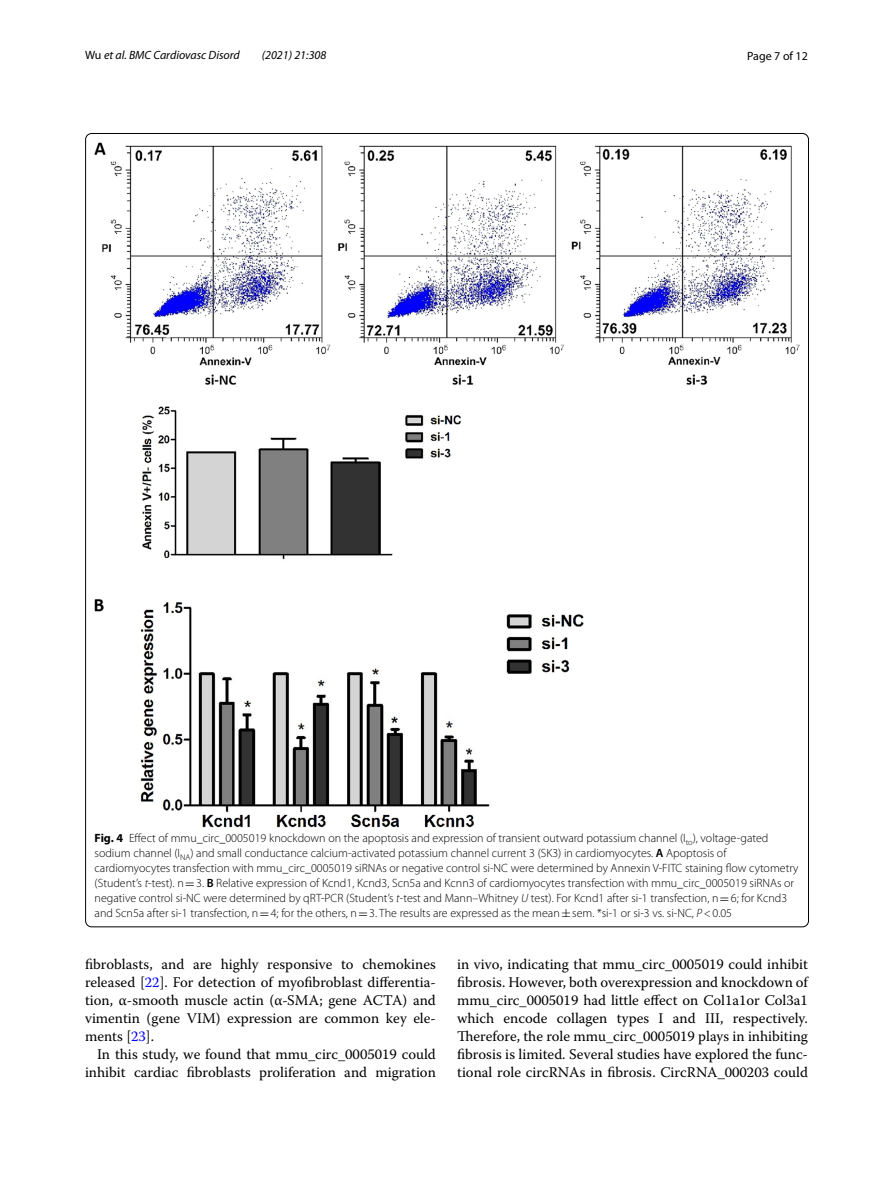
<style>
.page{position:relative;width:893px;height:1187px;background:#fff}
.page>*{position:absolute;margin:0;border:0;box-sizing:border-box;transform-origin:0 0}
.t1{font:14.7px/18px "Warnock Pro";color:#000;text-align:justify}
.t2{font:300 12px/15px "Myriad Pro";color:#000}
.t3{font:italic 12px "Myriad Pro";color:#000}
.t4{font:12px "Myriad Pro";color:#000}
.s1{font-style:normal}
.s2{font-weight:700}
.s3{font-weight:600}
.s4{font-style:italic}
.s5{font-family:"MTSY";font-weight:400}
.s6{color:#00f}
</style>
<div class="page">
<img style="left:95px;top:142px;width:704px;height:685px">
<p class="t3" style="left:85px;top:48px;width:156px"><span class="s1">Wu</span> et al. BMC Cardiovasc Disord</p>
<p class="t3" style="left:262px;top:48px;width:66px">(2021) 21:308</p>
<p class="t4" style="left:747px;top:48px;width:62px">Page 7 of 12</p>
<p class="t2" style="left:95px;top:831px;width:705px"><span class="s2">Fig. 4</span> Effect of mmu_circ_0005019 knockdown on the apoptosis and expression of transient outward potassium channel (I<sub>to</sub>), voltage-gated sodium channel (I<sub>NA</sub>) and small conductance calcium-activated potassium channel current 3 (SK3) in cardiomyocytes. <span class="s3">A</span> Apoptosis of cardiomyocytes transfection with mmu_circ_0005019 siRNAs or negative control si-NC were determined by Annexin V-FITC staining flow cytometry (Student’s <span class="s4">t</span>-test). n<span class="s5">=</span>3. <span class="s3">B</span> Relative expression of Kcnd1, Kcnd3, Scn5a and Kcnn3 of cardiomyocytes transfection with mmu_circ_0005019 siRNAs or negative control si-NC were determined by qRT-PCR (Student’s <span class="s4">t</span>-test and Mann–Whitney <span class="s4">U</span> test). For Kcnd1 after si-1 transfection, n<span class="s5">=</span>6; for Kcnd3 and Scn5a after si-1 transfection, n<span class="s5">=</span>4; for the others, n<span class="s5">=</span>3. The results are expressed as the mean<span class="s5">±</span>sem. *si-1 or si-3 vs. si-NC, <span class="s4">P</span>&lt;0.05</p>
<p class="t1" style="left:85px;top:954px;width:352px">fibroblasts, and are highly responsive to chemokines released [<span class="s6">22</span>]. For detection of myofibroblast differentia&shy;tion, α-smooth muscle actin (α-SMA; gene ACTA) and vimentin (gene VIM) expression are common key ele&shy;ments [<span class="s6">23</span>].</p>
<p class="t1" style="left:85px;top:1044px;width:352px;text-align:right">In this study, we found that mmu_circ_0005019 could inhibit cardiac fibroblasts proliferation and migration</p>
<p class="t1" style="left:457px;top:954px;width:352px">in vivo, indicating that mmu_circ_0005019 could inhibit fibrosis. However, both overexpression and knockdown of mmu_circ_0005019 had little effect on Col1a1or Col3a1 which encode collagen types I and III, respectively.<br>Therefore, the role mmu_circ_0005019 plays in inhibiting fibrosis is limited. Several studies have explored the func&shy;tional role circRNAs in fibrosis. CircRNA_000203 could</p>
</div>
